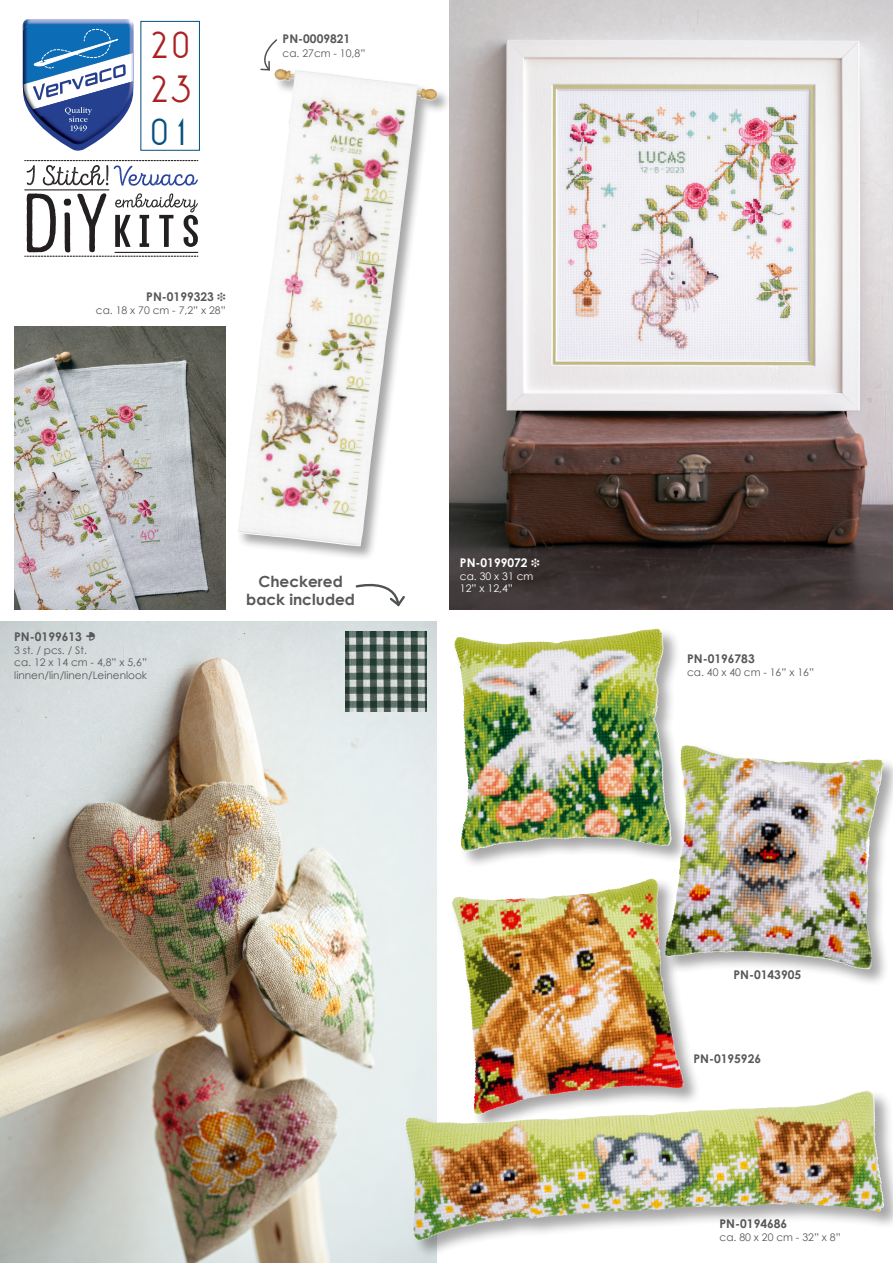
<style>
.page{position:relative;width:893px;height:1263px;background:#fff}
.page>*{position:absolute;margin:0;border:0;box-sizing:border-box;transform-origin:0 0}
.t1{font:36.3px "LT Oksana";color:#ab2124}
.t2{font:36.3px "LT Oksana";color:#064f7f}
.t3{font:700 15.3px "Century Gothic";color:#57585a}
.t4{font:700 12px "Century Gothic";color:#57585a}
.t5{font:700 12px "Century Gothic";color:#fff}
.t6{font:10.5px "Century Gothic";color:#57585a}
.t7{font:10.5px "Century Gothic";color:#fff}
.s1{font-family:"Bartsym";font-weight:400}
</style>
<div class="page">
<img style="left:449px;top:0;width:444px;height:609px">
<img style="left:0;top:622px;width:436px;height:641px">
<img style="left:24px;top:19px;width:107px;height:2px">
<svg style="left:23px;top:21px;width:111px;height:130px"></svg>
<hr style="left:25px;top:189px;width:84px;height:1px;background:#231f20">
<svg style="left:25px;top:160px;width:173px;height:26px"></svg>
<svg style="left:25px;top:193px;width:173px;height:64px"></svg>
<hr style="left:115px;top:252px;width:83px;height:1px;background:#231f20">
<div style="left:140px;top:21px;width:60px;height:130px;border:1px solid #064f7f"></div>
<div style="left:453px;top:627px;width:236px;height:242px;background:#231f20;opacity:.4"></div>
<img style="left:585px;top:629px;width:69px;height:10px">
<div style="left:451px;top:878px;width:250px;height:254px;background:#231f20;opacity:.4"></div>
<img style="left:575px;top:878px;width:77px;height:17px">
<div style="left:664px;top:744px;width:229px;height:243px;background:#231f20;opacity:.4"></div>
<img style="left:680px;top:745px;width:6px;height:18px">
<div style="left:404px;top:1089px;width:489px;height:169px;background:#231f20;opacity:.4"></div>
<img style="left:759px;top:1090px;width:108px;height:18px">
<div style="left:237px;top:68px;width:215px;height:493px;background:#231f20;opacity:.4"></div>
<img style="left:259px;top:69px;width:35px;height:288px">
<img style="left:346px;top:631px;width:80px;height:81px">
<svg style="left:355px;top:583px;width:50px;height:24px"></svg>
<img style="left:14px;top:327px;width:212px;height:282px">
<svg style="left:256px;top:39px;width:22px;height:33px"></svg>
<svg style="left:531px;top:558px;width:8px;height:9px"></svg>
<p class="t1" style="left:149px;top:16px;width:44px">20</p>
<p class="t1" style="left:149px;top:60px;width:44px">23</p>
<p class="t2" style="left:149px;top:104px;width:44px">01</p>
<p class="t4" style="left:283px;top:31px;width:69px">PN-0009821</p>
<p class="t6" style="left:283px;top:47px;width:84px">ca. 27cm - 10,8”</p>
<p class="t4" style="left:146px;top:289px;width:69px">PN-0199323</p>
<p class="t6" style="left:96px;top:304px;width:131px">ca. 18 x 70 cm - 7,2” x 28”</p>
<p class="t4" style="left:14px;top:629px;width:85px">PN-0199613 <span class="s1">@</span></p>
<p class="t6" style="left:14px;top:643px;width:74px">3 st. / pcs. / St.</p>
<p class="t6" style="left:14px;top:656px;width:134px">ca. 12 x 14 cm - 4,8” x 5,6”</p>
<p class="t6" style="left:14px;top:669px;width:134px">linnen/lin/linen/Leinenlook</p>
<p class="t3" style="left:258px;top:571px;width:86px">Checkered</p>
<p class="t3" style="left:246px;top:590px;width:110px">back included</p>
<p class="t5" style="left:460px;top:555px;width:69px">PN-0199072</p>
<p class="t7" style="left:460px;top:569px;width:75px">ca. 30 x 31 cm</p>
<p class="t7" style="left:460px;top:582px;width:55px">12” x 12,4”</p>
<p class="t4" style="left:687px;top:651px;width:69px">PN-0196783</p>
<p class="t6" style="left:687px;top:666px;width:129px">ca. 40 x 40 cm - 16” x 16”</p>
<p class="t4" style="left:733px;top:967px;width:69px">PN-0143905</p>
<p class="t4" style="left:693px;top:1051px;width:69px">PN-0195926</p>
<p class="t4" style="left:720px;top:1216px;width:69px">PN-0194686</p>
<p class="t6" style="left:720px;top:1230px;width:123px">ca. 80 x 20 cm - 32” x 8”</p>
</div>
